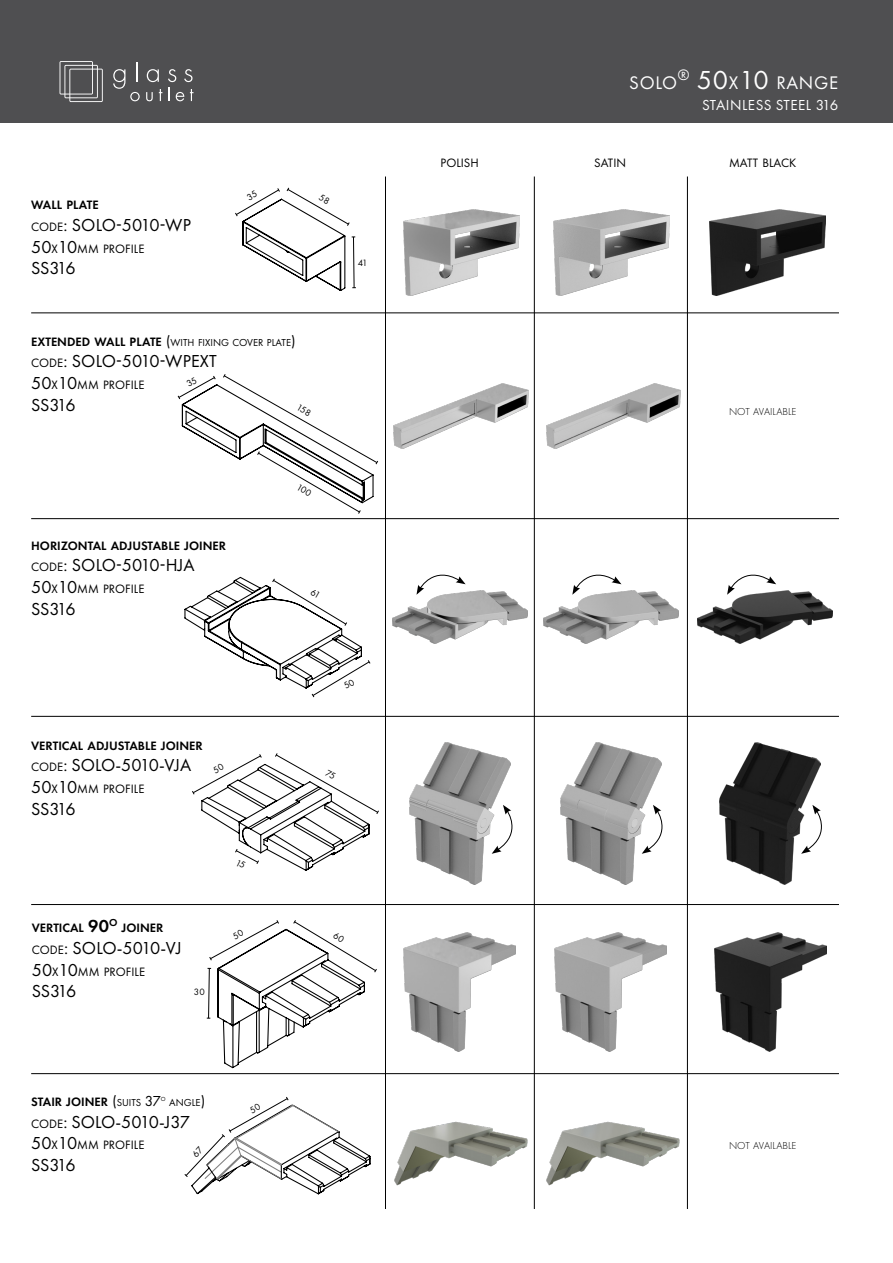
<style>
.page{position:relative;width:893px;height:1263px;background:#fff}
.page>*{position:absolute;margin:0;border:0;box-sizing:border-box;transform-origin:0 0}
.t1{font:18.9px "Futura PT";letter-spacing:.035em;color:#fff}
.t2{font:18px "Futura PT";color:#000}
.t3{font:18px "Futura PT";letter-spacing:-.1em;color:#000}
.t4{font:15px "Futura PT";letter-spacing:.035em;color:#fff}
.t5{font:12.6px "Futura PT";color:#000}
.t6{font:600 12.6px "Futura PT";color:#000}
.t7{font:10.5px "Futura PT";color:#000}
.t8{font:300 10.5px "Futura PT";color:#000}
.t9{font:9.45px "Futura PT";color:#000}
.t10{font:6.15px "Futura PT";color:#000}
.s1{font-size:12.6px}
.s2{font-style:inherit}
.s3{font-size:18px}
.s4{font-weight:600;font-size:12.6px}
.s5{font-size:15px}
.s6{font-weight:400;font-size:15px}
.s7{font-weight:400;font-size:10.5px}
.s8{font-size:27px}
</style>
<div class="page">
<hr style="left:31px;top:518px;width:808px;height:1px;background:#000">
<hr style="left:31px;top:716px;width:808px;height:1px;background:#000">
<hr style="left:31px;top:904px;width:808px;height:1px;background:#000">
<hr style="left:31px;top:1073px;width:808px;height:1px;background:#000">
<hr style="left:31px;top:312px;width:808px;height:1px;background:#000">
<hr style="left:385px;top:177px;width:1px;height:1032px;background:#000">
<hr style="left:534px;top:177px;width:1px;height:1032px;background:#000">
<hr style="left:687px;top:177px;width:1px;height:1032px;background:#000">
<div style="left:0;top:0;width:893px;height:123px;background:#4f4f51"></div>
<svg style="left:60px;top:61px;width:43px;height:41px"></svg>
<svg style="left:147px;top:69px;width:12px;height:13px"></svg>
<svg style="left:113px;top:62px;width:27px;height:39px"></svg>
<svg style="left:146px;top:92px;width:7px;height:9px"></svg>
<svg style="left:159px;top:89px;width:3px;height:12px"></svg>
<svg style="left:168px;top:69px;width:26px;height:32px"></svg>
<img style="left:543px;top:590px;width:135px;height:53px">
<img style="left:698px;top:590px;width:135px;height:53px">
<img style="left:392px;top:590px;width:135px;height:53px">
<img style="left:720px;top:742px;width:101px;height:142px">
<img style="left:560px;top:742px;width:101px;height:142px">
<img style="left:409px;top:742px;width:101px;height:142px">
<img style="left:394px;top:384px;width:134px;height:64px">
<img style="left:546px;top:384px;width:135px;height:64px">
<img style="left:555px;top:933px;width:112px;height:118px">
<img style="left:714px;top:933px;width:112px;height:118px">
<img style="left:404px;top:933px;width:112px;height:118px">
<img style="left:553px;top:210px;width:116px;height:86px">
<img style="left:403px;top:210px;width:116px;height:86px">
<img style="left:709px;top:210px;width:116px;height:86px">
<svg style="left:416px;top:574px;width:50px;height:21px"></svg>
<svg style="left:572px;top:574px;width:49px;height:21px"></svg>
<svg style="left:727px;top:574px;width:49px;height:21px"></svg>
<svg style="left:492px;top:805px;width:21px;height:49px"></svg>
<svg style="left:642px;top:805px;width:21px;height:49px"></svg>
<svg style="left:801px;top:805px;width:21px;height:49px"></svg>
<img style="left:394px;top:1121px;width:134px;height:65px">
<img style="left:546px;top:1121px;width:134px;height:65px">
<svg style="left:235px;top:187px;width:121px;height:104px"></svg>
<svg style="left:177px;top:374px;width:201px;height:140px"></svg>
<svg style="left:184px;top:576px;width:187px;height:122px"></svg>
<svg style="left:207px;top:920px;width:170px;height:149px"></svg>
<svg style="left:192px;top:753px;width:187px;height:118px"></svg>
<svg style="left:184px;top:1097px;width:187px;height:98px"></svg>
<p class="t6" style="left:31px;top:197px;width:69px">WALL PLATE</p>
<h2 class="t2" style="left:31px;top:214px;width:161px"><span class="s1">CODE</span><span class="s2">:</span> SOLO-5010-WP</h2>
<p class="t5" style="left:31px;top:241px;width:115px"><span class="s3">50</span>X<span class="s3">10</span>MM PROFILE</p>
<h2 class="t3" style="left:31px;top:257px;width:46px"><span class="s2">SS</span>316</h2>
<p class="t7" style="left:31px;top:336px;width:266px"><span class="s4">EXTENDED WALL PLATE</span> <span class="s5">(</span>WITH FIXING COVER PLATE<span class="s5">)</span></p>
<h2 class="t2" style="left:31px;top:351px;width:187px"><span class="s1">CODE</span><span class="s2">:</span> SOLO-5010-WPEXT</h2>
<p class="t5" style="left:31px;top:377px;width:115px"><span class="s3">50</span>X<span class="s3">10</span>MM PROFILE</p>
<h2 class="t3" style="left:31px;top:394px;width:46px">SS316</h2>
<p class="t6" style="left:31px;top:538px;width:196px">HORIZONTAL ADJUSTABLE JOINER</p>
<h2 class="t2" style="left:31px;top:555px;width:165px"><span class="s1">CODE</span><span class="s2">:</span> SOLO-5010-HJA</h2>
<p class="t5" style="left:31px;top:581px;width:115px"><span class="s3">50</span>X<span class="s3">10</span>MM PROFILE</p>
<h2 class="t3" style="left:31px;top:598px;width:46px"><span class="s2">SS</span>316</h2>
<p class="t6" style="left:31px;top:738px;width:173px">VERTICAL ADJUSTABLE JOINER</p>
<h2 class="t2" style="left:31px;top:755px;width:162px"><span class="s1">CODE</span><span class="s2">:</span> SOLO-<span class="s2">5010-</span>VJA</h2>
<p class="t5" style="left:31px;top:781px;width:115px"><span class="s3">50</span>X<span class="s3">10</span>MM PROFILE</p>
<h2 class="t3" style="left:31px;top:798px;width:46px"><span class="s2">SS</span>316</h2>
<p class="t6" style="left:32px;top:920px;width:133px">VERTICAL <span class="s3">90</span><sup>O</sup> JOINER</p>
<h2 class="t3" style="left:32px;top:937px;width:151px"><span class="s1">CODE</span>: <span class="s2">SOLO</span>-5010-<span class="s2">VJ</span></h2>
<p class="t5" style="left:32px;top:964px;width:115px"><span class="s3">50</span>X<span class="s3">10</span>MM PROFILE</p>
<h2 class="t3" style="left:32px;top:980px;width:46px"><span class="s2">SS</span>316</h2>
<p class="t9" style="left:194px;top:986px;width:12px">30</p>
<p class="t6" style="left:31px;top:1094px;width:131px">STAIR JOINER <span class="s6">(</span><span class="s7">SUITS</span> <span class="s6">37</span></p>
<p class="t10" style="left:161px;top:1095px;width:6px">O</p>
<p class="t7" style="left:169px;top:1096px;width:37px">ANGLE<span class="s5">)</span></p>
<h2 class="t2" style="left:31px;top:1111px;width:160px"><span class="s1">CODE</span><span class="s2">:</span> SOLO-<span class="s2">5010-</span>J37</h2>
<p class="t5" style="left:31px;top:1137px;width:115px"><span class="s3">50</span>X<span class="s3">10</span>MM PROFILE</p>
<h2 class="t3" style="left:31px;top:1154px;width:46px"><span class="s2">SS</span>316</h2>
<p class="t9" style="left:358px;top:257px;width:11px">41</p>
<h1 class="t1" style="left:629px;top:71px;width:210px">SOLO<sup>®</sup> <span class="s8">50</span>X<span class="s8">10</span> RANGE</h1>
<p class="t4" style="left:702px;top:96px;width:138px">STAINLESS STEEL 316</p>
<p class="t5" style="left:441px;top:155px;width:40px">POLISH</p>
<p class="t5" style="left:594px;top:155px;width:33px">SATIN</p>
<p class="t5" style="left:729px;top:155px;width:69px">MATT BLACK</p>
<p class="t8" style="left:729px;top:405px;width:69px">NOT AVAILABLE</p>
<p class="t8" style="left:729px;top:1139px;width:69px">NOT AVAILABLE</p>
</div>
